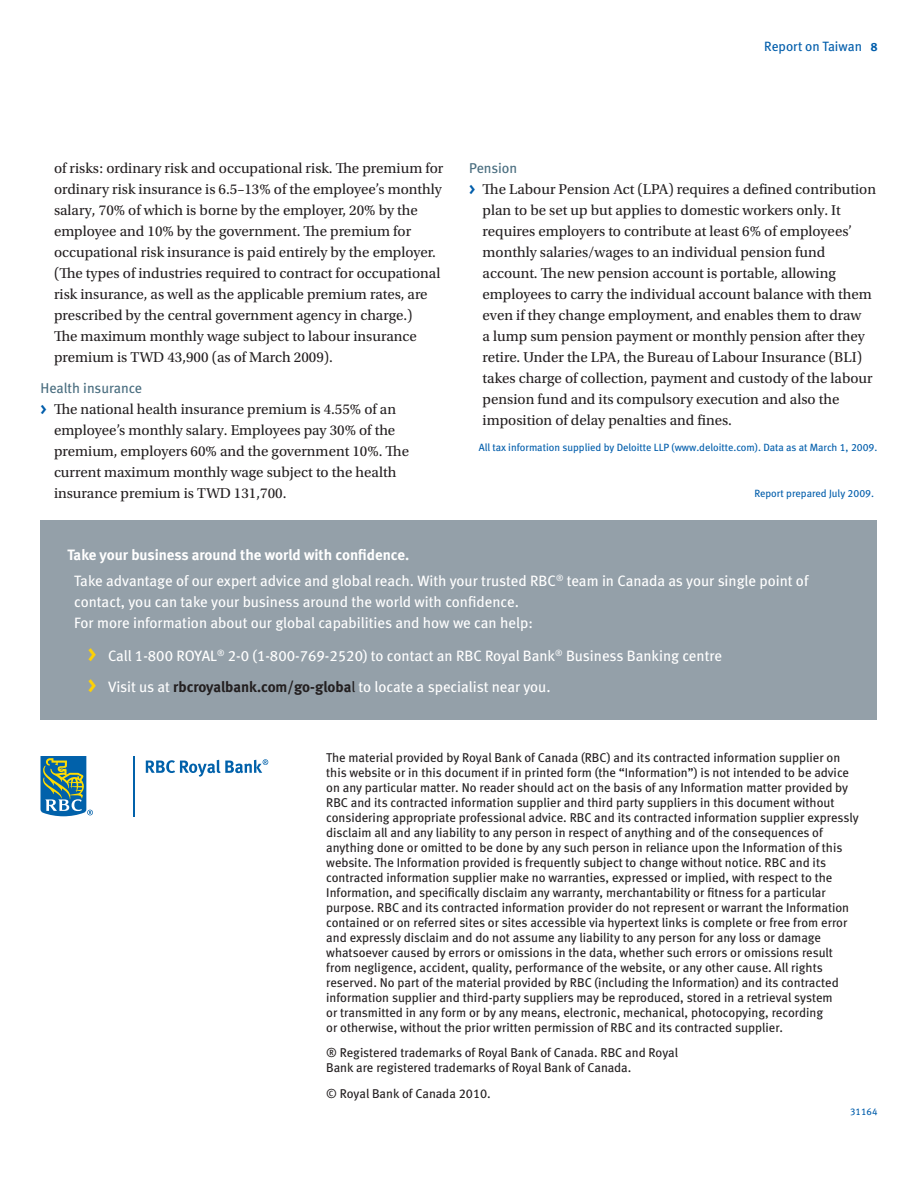
<style>
.page{position:relative;width:918px;height:1188px;background:#fff}
.page>*{position:absolute;margin:0;border:0;box-sizing:border-box;transform-origin:0 0}
.t1{font:21px/31.5px "Meta Bold LF";color:#fed105}
.Bullet_Point{font:15px/21px "Utopia Std";color:#231f20}
.Heading_5{font:15px/21px "Meta Book LF";color:#fff}
.Heading_4{font:15px "Meta Bold LF";color:#fff}
.t2{font:15px "Meta Bold LF";color:#015dab}
.Heading_5-2{font:14.25px "Meta Book LF";color:#496d7f}
.Page_header{font:13.5px "Meta Book LF";color:#015dab}
.Page_footer{font:12.75px/15px "Meta Book LF";color:#231f20}
.Contributor_Credit{font:10.5px "Meta Book LF";color:#015dab}
.Report_date{font:10.5px "Meta Book LF";color:#015dab}
.Form_number{font:9.75px "Meta Book LF";color:#015dab}
.s1{font-family:"Meta Bold LF";color:#231f20}
.s2{color:#231f20}
</style>
<div class="page">
<div style="left:40px;top:520px;width:838px;height:200px;background:#94a0a9"></div>
<hr style="left:133px;top:756px;width:1px;height:60px;background:#0161aa">
<svg style="left:146px;top:759px;width:122px;height:18px"></svg>
<svg style="left:40px;top:756px;width:53px;height:60px"></svg>
<p class="Page_header" style="left:764px;top:38px;width:99px">Report on Taiwan</p>
<p class="Bullet_Point" style="left:54px;top:158px;width:391px">of risks: ordinary risk and occupational risk. The premium for ordinary risk insurance is 6.5–13% of the employee’s monthly salary, 70% of which is borne by the employer, 20% by the employee and 10% by the government. The premium for occupational risk insurance is paid entirely by the employer. (The types of industries required to contract for occupational risk insurance, as well as the applicable premium rates, are prescribed by the central government agency in charge.)<br>The maximum monthly wage subject to labour insurance premium is TWD 43,900 (as of March 2009).</p>
<p class="Heading_5-2" style="left:40px;top:379px;width:103px">Health insurance</p>
<p class="Bullet_Point" style="left:54px;top:399px;width:357px">The national health insurance premium is 4.55% of an employee’s monthly salary. Employees pay 30% of the premium, employers 60% and the government 10%. The current maximum monthly wage subject to the health insurance premium is TWD 131,700.</p>
<p class="t2" style="left:40px;top:400px;width:8px">&gt;</p>
<p class="Heading_5-2" style="left:469px;top:160px;width:50px">Pension</p>
<p class="Bullet_Point" style="left:483px;top:179px;width:395px">The Labour Pension Act (LPA) requires a defined contribution plan to be set up but applies to domestic workers only. It requires employers to contribute at least 6% of employees’ monthly salaries/wages to an individual pension fund account. The new pension account is portable, allowing employees to carry the individual account balance with them even if they change employment, and enables them to draw<br>a lump sum pension payment or monthly pension after they retire. Under the LPA, the Bureau of Labour Insurance (BLI) takes charge of collection, payment and custody of the labour pension fund and its compulsory execution and also the imposition of delay penalties and fines.</p>
<p class="Contributor_Credit" style="left:479px;top:441px;width:400px">All tax information supplied by Deloitte LLP (www.deloitte.com). Data as at March 1, 2009.</p>
<p class="t2" style="left:469px;top:180px;width:8px">&gt;</p>
<p class="Report_date" style="left:754px;top:487px;width:121px">Report prepared July 2009.</p>
<p class="Heading_4" style="left:68px;top:545px;width:343px">Take your business around the world with confidence.</p>
<p class="Heading_5" style="left:74px;top:570px;width:736px">Take advantage of our expert advice and global reach. With your trusted RBC<sup>®</sup> team in Canada as your single point of contact, you can take your business around the world with confidence.</p>
<p class="Heading_5" style="left:74px;top:612px;width:460px">For more information about our global capabilities and how we can help:</p>
<p class="Heading_5" style="left:108px;top:645px;width:616px">Call 1-800 ROYAL<sup>®</sup> 2-0 (1-800-769-2520) to contact an RBC Royal Bank<sup>®</sup> Business Banking centre</p>
<p class="Heading_5" style="left:108px;top:676px;width:444px">Visit us at <span class="s1">rbcroyalbank.com/go-globa</span><span class="s2">l</span> to locate a specialist near you.</p>
<h1 class="t1" style="left:88px;top:637px;width:10px">&gt; &gt;</h1>
<p class="Page_footer" style="left:326px;top:750px;width:534px">The material provided by Royal Bank of Canada (RBC) and its contracted information supplier on this website or in this document if in printed form (the “Information”) is not intended to be advice on any particular matter. No reader should act on the basis of any Information matter provided by RBC and its contracted information supplier and third party suppliers in this document without considering appropriate professional advice. RBC and its contracted information supplier expressly disclaim all and any liability to any person in respect of anything and of the consequences of anything done or omitted to be done by any such person in reliance upon the Information of this website. The Information provided is frequently subject to change without notice. RBC and its contracted information supplier make no warranties, expressed or implied, with respect to the Information, and specifically disclaim any warranty, merchantability or fitness for a particular purpose. RBC and its contracted information provider do not represent or warrant the Information contained or on referred sites or sites accessible via hypertext links is complete or free from error and expressly disclaim and do not assume any liability to any person for any loss or damage whatsoever caused by errors or omissions in the data, whether such errors or omissions result from negligence, accident, quality, performance of the website, or any other cause. All rights reserved. No part of the material provided by RBC (including the Information) and its contracted information supplier and third-party suppliers may be reproduced, stored in a retrieval system<br>or transmitted in any form or by any means, electronic, mechanical, photocopying, recording<br>or otherwise, without the prior written permission of RBC and its contracted supplier.</p>
<p class="Page_footer" style="left:326px;top:1045px;width:353px">® Registered trademarks of Royal Bank of Canada. RBC and Royal<br>Bank are registered trademarks of Royal Bank of Canada.</p>
<p class="Page_footer" style="left:326px;top:1086px;width:166px">© Royal Bank of Canada 2010.</p>
<p class="Form_number" style="left:850px;top:1105px;width:29px">31164</p>
</div>
